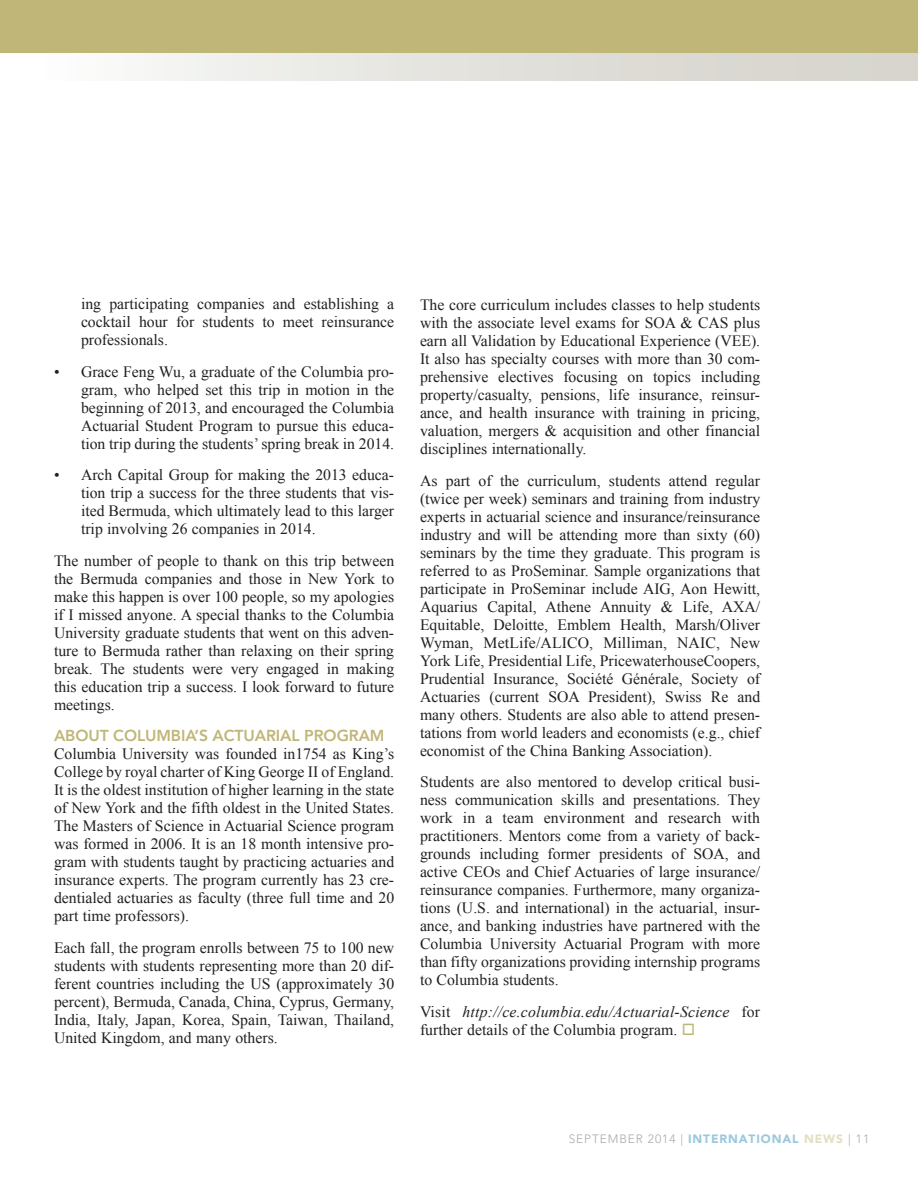
<style>
.page{position:relative;width:918px;height:1188px;background:#fff}
.page>*{position:absolute;margin:0;border:0;box-sizing:border-box;transform-origin:0 0}
.Body-no_indent{font:15.75px/18px "Times New Roman";color:#231f20;text-align:justify}
.Subtitle{font:800 15.75px "Avenir LT Std";letter-spacing:-.005em;color:#bfb678}
.t1{font:300 12px "Avenir LT Std";letter-spacing:.075em;color:#a8a9ad}
.s1{font-style:italic}
.s2{color:#bfb678}
.s3{font-weight:900;color:#9cc8dd}
.s4{font-weight:900;color:#e3dfc0}
</style>
<div class="page">
<div style="left:0;top:0;width:918px;height:54px;background:#bfb678"></div>
<div style="left:0;top:54px;width:918px;height:27px;background:linear-gradient(to right,#fcfcfb,#d1cfc7)"></div>
<p class="Body-no_indent" style="left:81px;top:294px;width:315px">ing participating companies and establishing a cocktail hour for students to meet reinsurance professionals.</p>
<p class="Body-no_indent" style="left:81px;top:362px;width:315px;text-indent:-27px">• Grace Feng Wu, a graduate of the Columbia pro&shy;gram, who helped set this trip in motion in the beginning of 2013, and encouraged the Columbia Actuarial Student Program to pursue this educa&shy;tion trip during the students’ spring break in 2014.</p>
<p class="Body-no_indent" style="left:81px;top:465px;width:315px;text-indent:-27px">• Arch Capital Group for making the 2013 educa&shy;tion trip a success for the three students that vis&shy;ited Bermuda, which ultimately lead to this larger trip involving 26 companies in 2014.</p>
<p class="Body-no_indent" style="left:54px;top:551px;width:342px">The number of people to thank on this trip between the Bermuda companies and those in New York to make this happen is over 100 people, so my apologies if I missed anyone. A special thanks to the Columbia University graduate students that went on this adven&shy;ture to Bermuda rather than relaxing on their spring break. The students were very engaged in making this education trip a success. I look forward to future meetings.</p>
<p class="Subtitle" style="left:54px;top:726px;width:332px">ABOUT COLUMBIA’S ACTUARIAL PROGRAM</p>
<p class="Body-no_indent" style="left:54px;top:744px;width:342px">Columbia University was founded in1754 as King’s College by royal charter of King George II of England.<br>It is the oldest institution of higher learning in the state of New York and the fifth oldest in the United States.<br>The Masters of Science in Actuarial Science program was formed in 2006. It is an 18 month intensive pro&shy;gram with students taught by practicing actuaries and insurance experts. The program currently has 23 cre&shy;dentialed actuaries as faculty (three full time and 20 part time professors).</p>
<p class="Body-no_indent" style="left:54px;top:938px;width:342px">Each fall, the program enrolls between 75 to 100 new students with students representing more than 20 dif&shy;ferent countries including the US (approximately 30 percent), Bermuda, Canada, China, Cyprus, Germany, India, Italy, Japan, Korea, Spain, Taiwan, Thailand, United Kingdom, and many others.</p>
<p class="Body-no_indent" style="left:420px;top:296px;width:342px">The core curriculum includes classes to help students with the associate level exams for SOA &amp; CAS plus earn all Validation by Educational Experience (VEE).<br>It also has specialty courses with more than 30 com&shy;prehensive electives focusing on topics including property/casualty, pensions, life insurance, reinsur&shy;ance, and health insurance with training in pricing, valuation, mergers &amp; acquisition and other financial disciplines internationally.</p>
<p class="Body-no_indent" style="left:420px;top:471px;width:342px">As part of the curriculum, students attend regular (twice per week) seminars and training from industry experts in actuarial science and insurance/reinsurance industry and will be attending more than sixty (60) seminars by the time they graduate. This program is referred to as ProSeminar. Sample organizations that participate in ProSeminar include AIG, Aon Hewitt, Aquarius Capital, Athene Annuity &amp; Life, AXA/ Equitable, Deloitte, Emblem Health, Marsh/Oliver Wyman, MetLife/ALICO, Milliman, NAIC, New York Life, Presidential Life, PricewaterhouseCoopers, Prudential Insurance, Société Générale, Society of Actuaries (current SOA President), Swiss Re and many others. Students are also able to attend presen&shy;tations from world leaders and economists (e.g., chief economist of the China Banking Association).</p>
<p class="Body-no_indent" style="left:420px;top:773px;width:342px">Students are also mentored to develop critical busi&shy;ness communication skills and presentations. They work in a team environment and research with practitioners. Mentors come from a variety of back&shy;grounds including former presidents of SOA, and active CEOs and Chief Actuaries of large insurance/ reinsurance companies. Furthermore, many organiza&shy;tions (U.S. and international) in the actuarial, insur&shy;ance, and banking industries have partnered with the Columbia University Actuarial Program with more than fifty organizations providing internship programs to Columbia students.</p>
<p class="Body-no_indent" style="left:420px;top:1002px;width:342px">Visit <span class="s1">http://ce.columbia.edu/Actuarial-Science</span> for further details of the Columbia program. <span class="s2">□</span></p>
<p class="t1" style="left:569px;top:1132px;width:302px">SEPTEMBER 2014 | <span class="s3">INTERNATIONAL</span> <span class="s4">NEWS</span> | 11</p>
</div>
